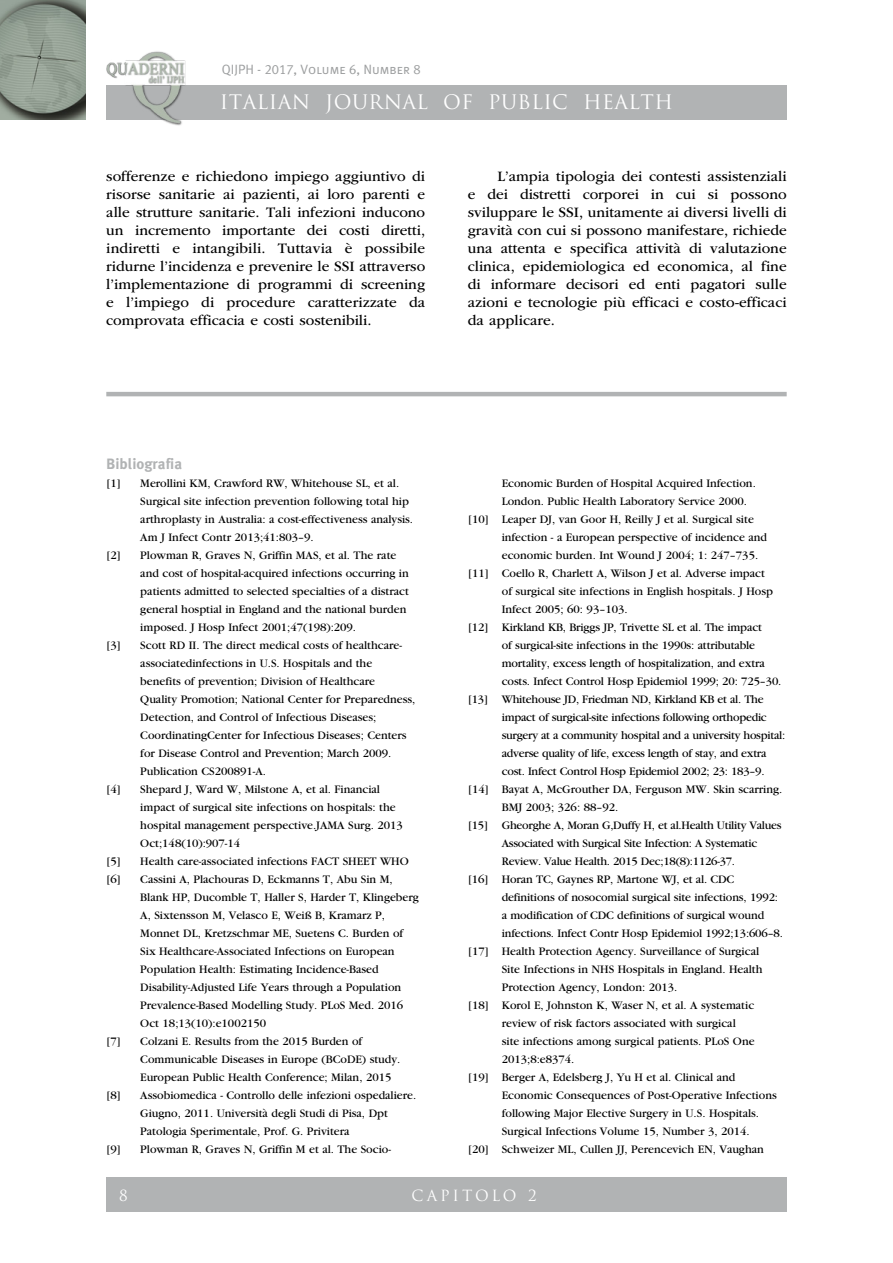
<style>
.page{position:relative;width:893px;height:1263px;background:#fff}
.page>*{position:absolute;margin:0;border:0;box-sizing:border-box;transform-origin:0 0}
.t1{font:19.5px "Trajan Pro";letter-spacing:.02em;color:#fff}
.t2{font:15px/18px "ITC Garamond Std";color:#000;text-align:justify}
.t3{font:700 15px "Meta Plus";color:#b1b3b4}
.t4{font:15px "Trajan Pro";letter-spacing:.185em;color:#fff}
.t5{font:13.5px "Meta Plus Normal Caps";color:#9c9e9f}
.t6{font:12px/18px "Garamond";color:#000}
.t7{font:12px "Garamond";letter-spacing:-.02em;color:#000}
</style>
<div class="page">
<img style="left:0;top:0;width:85px;height:119px">
<div style="left:106px;top:85px;width:681px;height:34px;background:#b1b3b4"></div>
<img style="left:106px;top:51px;width:80px;height:75px">
<div style="left:106px;top:1178px;width:56px;height:34px;background:#b1b3b4"></div>
<div style="left:162px;top:1178px;width:625px;height:34px;background:#b1b3b4"></div>
<hr style="left:106px;top:392px;width:681px;height:4px;background:#b1b3b4">
<p class="t5" style="left:222px;top:62px;width:201px">QIJPH - 2017, Volume 6, Number 8</p>
<h1 class="t1" style="left:220px;top:90px;width:455px">ITALIAN JOURNAL OF PUBLIC HEALTH</h1>
<p class="t2" style="left:106px;top:167px;width:320px">sofferenze e richiedono impiego aggiuntivo di risorse sanitarie ai pazienti, ai loro parenti e alle strutture sanitarie. Tali infezioni inducono un incremento importante dei costi diretti, indiretti e intangibili. Tuttavia è possibile ridurne l’incidenza e prevenire le SSI attraverso l’implementazione di programmi di screening e l’impiego di procedure caratterizzate da comprovata efficacia e costi sostenibili.</p>
<p class="t2" style="left:468px;top:167px;width:320px;text-indent:30px">L’ampia tipologia dei contesti assistenziali e dei distretti corporei in cui si possono sviluppare le SSI, unitamente ai diversi livelli di gravità con cui si possono manifestare, richiede una attenta e specifica attività di valutazione clinica, epidemiologica ed economica, al fine di informare decisori ed enti pagatori sulle azioni e tecnologie più efficaci e costo-efficaci da applicare.</p>
<p class="t3" style="left:106px;top:455px;width:77px">Bibliografia</p>
<p class="t6" style="left:106px;top:474px;width:16px">[1]</p>
<p class="t6" style="left:140px;top:474px;width:274px">Merollini KM, Crawford RW, Whitehouse SL, et al.<br>Surgical site infection prevention following total hip arthroplasty in Australia: a cost-effectiveness analysis.<br>Am J Infect Contr 2013;41:803–9.</p>
<p class="t6" style="left:106px;top:546px;width:16px">[2]</p>
<p class="t6" style="left:140px;top:546px;width:270px">Plowman R, Graves N, Griffin MAS, et al. The rate and cost of hospital-acquired infections occurring in patients admitted to selected specialties of a distract general hosptial in England and the national burden imposed. J Hosp Infect 2001;47(198):209.</p>
<p class="t6" style="left:106px;top:636px;width:16px">[3]</p>
<p class="t6" style="left:140px;top:636px;width:277px">Scott RD II. The direct medical costs of healthcare&shy;associatedinfections in U.S. Hospitals and the benefits of prevention; Division of Healthcare<br>Quality Promotion; National Center for Preparedness, Detection, and Control of Infectious Diseases; CoordinatingCenter for Infectious Diseases; Centers for Disease Control and Prevention; March 2009.<br>Publication CS200891-A.</p>
<p class="t6" style="left:106px;top:780px;width:16px">[4]</p>
<p class="t6" style="left:140px;top:780px;width:264px">Shepard J, Ward W, Milstone A, et al. Financial impact of surgical site infections on hospitals: the hospital management perspective.JAMA Surg. 2013<br>Oct;148(10):907-14</p>
<p class="t6" style="left:106px;top:852px;width:16px">[5]</p>
<p class="t6" style="left:140px;top:852px;width:270px">Health care-associated infections FACT SHEET WHO</p>
<p class="t6" style="left:106px;top:870px;width:16px">[6]</p>
<p class="t6" style="left:140px;top:870px;width:280px">Cassini A, Plachouras D, Eckmanns T, Abu Sin M, Blank HP, Ducomble T, Haller S, Harder T, Klingeberg A, Sixtensson M, Velasco E, Weiß B, Kramarz P, Monnet DL, Kretzschmar ME, Suetens C. Burden of Six Healthcare-Associated Infections on European Population Health: Estimating Incidence-Based Disability-Adjusted Life Years through a Population Prevalence-Based Modelling Study. PLoS Med. 2016<br>Oct 18;13(10):e1002150</p>
<p class="t6" style="left:106px;top:1032px;width:16px">[7]</p>
<p class="t6" style="left:140px;top:1032px;width:261px">Colzani E. Results from the 2015 Burden of<br>Communicable Diseases in Europe (BCoDE) study.<br>European Public Health Conference; Milan, 2015</p>
<p class="t6" style="left:106px;top:1086px;width:16px">[8]</p>
<p class="t6" style="left:140px;top:1086px;width:277px">Assobiomedica - Controllo delle infezioni ospedaliere.<br>Giugno, 2011. Università degli Studi di Pisa, Dpt<br>Patologia Sperimentale, Prof. G. Privitera</p>
<p class="t6" style="left:106px;top:1140px;width:16px">[9]</p>
<p class="t6" style="left:140px;top:1140px;width:252px">Plowman R, Graves N, Griffin M et al. The Socio-</p>
<p class="t6" style="left:502px;top:474px;width:256px">Economic Burden of Hospital Acquired Infection.</p>
<p class="t6" style="left:502px;top:492px;width:247px">London. Public Health Laboratory Service 2000.</p>
<p class="t6" style="left:468px;top:510px;width:288px">[10] Leaper DJ, van Goor H, Reilly J et al. Surgical site</p>
<p class="t6" style="left:502px;top:528px;width:267px">infection - a European perspective of incidence and</p>
<p class="t6" style="left:502px;top:546px;width:258px">economic burden. Int Wound J 2004; 1: 247–735.</p>
<p class="t6" style="left:468px;top:564px;width:299px">[11] Coello R, Charlett A, Wilson J et al. Adverse impact</p>
<p class="t6" style="left:502px;top:582px;width:273px">of surgical site infections in English hospitals. J Hosp</p>
<p class="t6" style="left:502px;top:600px;width:127px">Infect 2005; 60: 93–103.</p>
<p class="t6" style="left:468px;top:618px;width:296px">[12] Kirkland KB, Briggs JP, Trivette SL et al. The impact</p>
<p class="t6" style="left:502px;top:636px;width:255px">of surgical-site infections in the 1990s: attributable</p>
<p class="t6" style="left:502px;top:654px;width:264px">mortality, excess length of hospitalization, and extra</p>
<p class="t6" style="left:502px;top:672px;width:281px">costs. Infect Control Hosp Epidemiol 1999; 20: 725–30.</p>
<p class="t7" style="left:468px;top:693px;width:297px">[13] Whitehouse JD, Friedman ND, Kirkland KB et al. The</p>
<p class="t7" style="left:502px;top:711px;width:267px">impact of surgical-site infections following orthopedic</p>
<p class="t7" style="left:502px;top:729px;width:285px">surgery at a community hospital and a university hospital:</p>
<p class="t7" style="left:502px;top:747px;width:266px">adverse quality of life, excess length of stay, and extra</p>
<p class="t7" style="left:502px;top:765px;width:264px">cost. Infect Control Hosp Epidemiol 2002; 23: 183–9.</p>
<p class="t6" style="left:468px;top:780px;width:316px">[14] Bayat A, McGrouther DA, Ferguson MW. Skin scarring.</p>
<p class="t6" style="left:502px;top:798px;width:118px">BMJ 2003; 326: 88–92.</p>
<p class="t7" style="left:468px;top:819px;width:315px">[15] Gheorghe A, Moran G,Duffy H, et al.Health Utility Values</p>
<p class="t7" style="left:502px;top:837px;width:257px">Associated with Surgical Site Infection: A Systematic</p>
<p class="t7" style="left:502px;top:855px;width:235px">Review. Value Health. 2015 Dec;18(8):1126-37.</p>
<p class="t6" style="left:468px;top:870px;width:268px">[16] Horan TC, Gaynes RP, Martone WJ, et al. CDC</p>
<p class="t6" style="left:502px;top:888px;width:278px">definitions of nosocomial surgical site infections, 1992:</p>
<p class="t6" style="left:502px;top:906px;width:264px">a modification of CDC definitions of surgical wound</p>
<p class="t6" style="left:502px;top:924px;width:283px">infections. Infect Contr Hosp Epidemiol 1992;13:606–8.</p>
<p class="t6" style="left:468px;top:942px;width:293px">[17] Health Protection Agency. Surveillance of Surgical</p>
<p class="t6" style="left:502px;top:960px;width:262px">Site Infections in NHS Hospitals in England. Health</p>
<p class="t6" style="left:502px;top:978px;width:177px">Protection Agency, London: 2013.</p>
<p class="t6" style="left:468px;top:996px;width:288px">[18] Korol E, Johnston K, Waser N, et al. A systematic</p>
<p class="t6" style="left:502px;top:1014px;width:235px">review of risk factors associated with surgical</p>
<p class="t6" style="left:502px;top:1032px;width:254px">site infections among surgical patients. PLoS One</p>
<p class="t6" style="left:502px;top:1050px;width:74px">2013;8:e8374.</p>
<p class="t6" style="left:468px;top:1068px;width:269px">[19] Berger A, Edelsberg J, Yu H et al. Clinical and</p>
<p class="t6" style="left:502px;top:1086px;width:276px">Economic Consequences of Post-Operative Infections</p>
<p class="t6" style="left:502px;top:1104px;width:259px">following Major Elective Surgery in U.S. Hospitals.</p>
<p class="t6" style="left:502px;top:1122px;width:249px">Surgical Infections Volume 15, Number 3, 2014.</p>
<p class="t6" style="left:468px;top:1140px;width:298px">[20] Schweizer ML, Cullen JJ, Perencevich EN, Vaughan</p>
<p class="t4" style="left:119px;top:1185px;width:10px">8</p>
<p class="t4" style="left:412px;top:1185px;width:126px">CAPITOLO 2</p>
</div>
